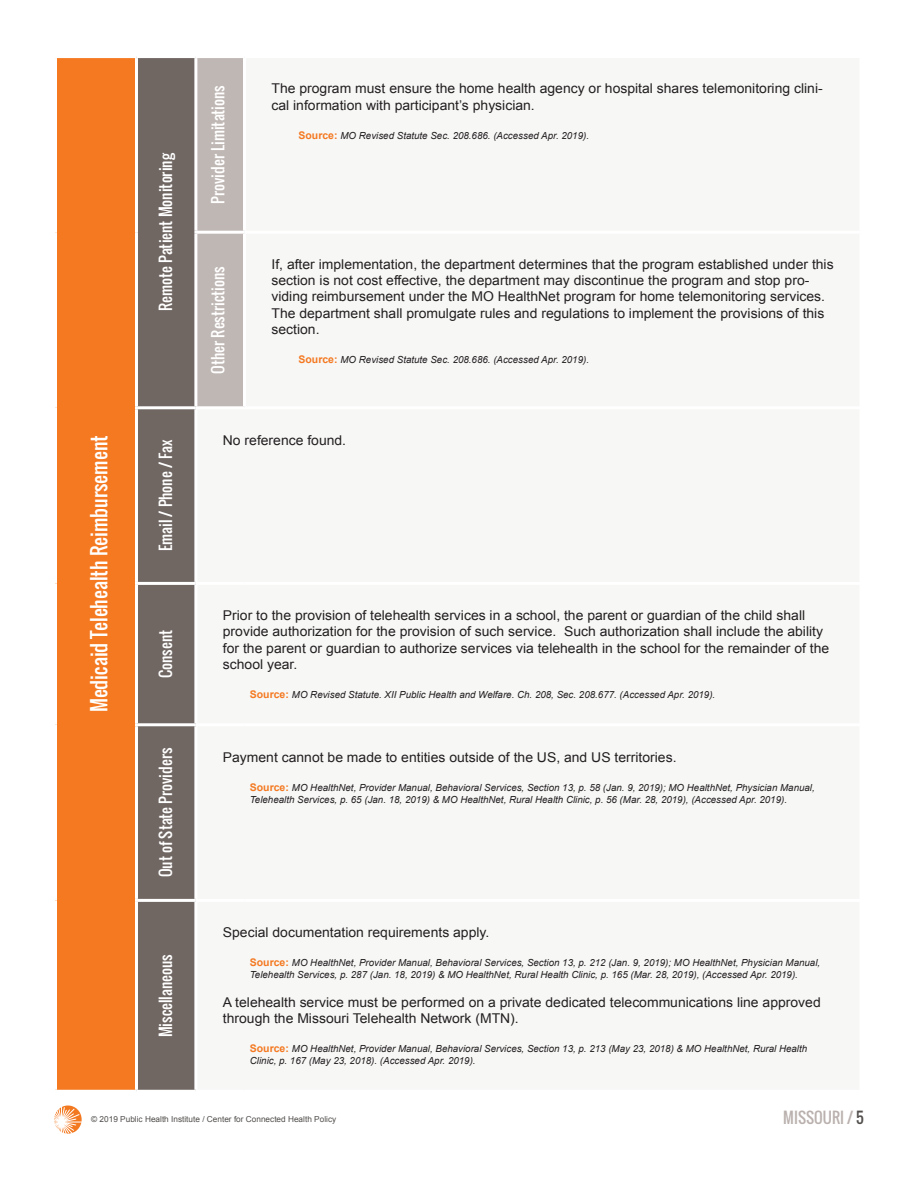
<style>
.page{position:relative;width:918px;height:1188px;background:#fff}
.page>*{position:absolute;margin:0;border:0;box-sizing:border-box;transform-origin:0 0}
.t1{font:19.5px "Oswald";color:#fff}
.t2{font:15px "Oswald";color:#fff}
.t3{font:15px "Oswald";color:#bab1ae}
.t4{font:13.5px/16.2px "Arial";color:#231f20}
.t5{font:italic 9.75px/12px "Arial";color:#231f20}
.t6{font:8.25px "Arial";color:#514e4c}
.s1{font-weight:700;font-style:normal;font-size:10.5px;color:#f47921}
.s2{color:#514e4c}
</style>
<div class="page">
<svg style="left:54px;top:1105px;width:28px;height:29px"></svg>
<div style="left:56px;top:57px;width:80px;height:1034px;background:#f47921"></div>
<div style="left:138px;top:58px;width:56px;height:1032px;background:#706763"></div>
<div style="left:197px;top:58px;width:46px;height:348px;background:#bfb7b4"></div>
<hr style="left:54px;top:55px;width:82px;height:3px;background:#fff">
<hr style="left:54px;top:58px;width:3px;height:174px;background:#fff">
<hr style="left:135px;top:58px;width:3px;height:174px;background:#fff">
<hr style="left:54px;top:232px;width:3px;height:176px;background:#fff">
<hr style="left:135px;top:232px;width:3px;height:174px;background:#fff">
<hr style="left:194px;top:231px;width:51px;height:3px;background:#fff">
<hr style="left:54px;top:408px;width:3px;height:175px;background:#fff">
<hr style="left:135px;top:406px;width:61px;height:3px;background:#fff">
<hr style="left:135px;top:409px;width:3px;height:173px;background:#fff">
<hr style="left:54px;top:583px;width:3px;height:142px;background:#fff">
<hr style="left:135px;top:582px;width:61px;height:3px;background:#fff">
<hr style="left:135px;top:585px;width:3px;height:138px;background:#fff">
<hr style="left:54px;top:725px;width:3px;height:175px;background:#fff">
<hr style="left:135px;top:723px;width:61px;height:3px;background:#fff">
<hr style="left:135px;top:726px;width:3px;height:173px;background:#fff">
<hr style="left:54px;top:900px;width:3px;height:190px;background:#fff">
<hr style="left:135px;top:899px;width:61px;height:3px;background:#fff">
<hr style="left:135px;top:902px;width:3px;height:188px;background:#fff">
<hr style="left:54px;top:1090px;width:82px;height:3px;background:#fff">
<h1 class="t1" style="left:85px;top:712px;width:279px;rotate:-90deg">Medicaid Telehealth Reimbursement</h1>
<p class="t2" style="left:154px;top:311px;width:159px;rotate:-90deg">Remote Patient Monitoring</p>
<p class="t2" style="left:154px;top:551px;width:113px;rotate:-90deg">Email / Phone / Fax</p>
<p class="t2" style="left:154px;top:678px;width:50px;rotate:-90deg">Consent</p>
<p class="t2" style="left:207px;top:204px;width:120px;rotate:-90deg">Provider Limitations</p>
<p class="t4" style="left:272px;top:81px;width:553px">The program must ensure the home health agency or hospital shares telemonitoring clini&shy;cal information with participant’s physician.</p>
<p class="t5" style="left:298px;top:129px;width:292px"><span class="s1">Source:</span> MO Revised Statute Sec. 208.686. (Accessed Apr. 2019).</p>
<p class="t2" style="left:207px;top:374px;width:109px;rotate:-90deg">Other Restrictions</p>
<p class="t4" style="left:272px;top:256px;width:564px">If, after implementation, the department determines that the program established under this section is not cost effective, the department may discontinue the program and stop pro&shy;viding reimbursement under the MO HealthNet program for home telemonitoring services.<br>The department shall promulgate rules and regulations to implement the provisions of this section.</p>
<p class="t5" style="left:298px;top:353px;width:292px"><span class="s1">Source:</span> MO Revised Statute Sec. 208.686. (Accessed Apr. 2019).</p>
<p class="t4" style="left:223px;top:432px;width:125px">No reference found.</p>
<p class="t4" style="left:223px;top:608px;width:608px">Prior to the provision of telehealth services in a school, the parent or guardian of the child shall provide authorization for the provision of such service. Such authorization shall include the ability for the parent or guardian to authorize services via telehealth in the school for the remainder of the school year.</p>
<p class="t5" style="left:250px;top:689px;width:467px"><span class="s1">Source:</span> MO Revised Statute. XII Public Health and Welfare. Ch. 208, Sec. 208.677. (Accessed Apr. 2019).</p>
<p class="t2" style="left:154px;top:877px;width:131px;rotate:-90deg">Out of State Providers</p>
<p class="t4" style="left:223px;top:749px;width:455px">Payment cannot be made to entities outside of the US, and US territories.</p>
<p class="t5" style="left:250px;top:781px;width:566px"><span class="s1">Source:</span> MO HealthNet, Provider Manual, Behavioral Services, Section 13, p. 58 (Jan. 9, 2019); MO HealthNet, Physician Manual,<br>Telehealth Services, p. 65 (Jan. 18, 2019) &amp; MO HealthNet, Rural Health Clinic, p. 56 (Mar. 28, 2019), (Accessed Apr. 2019).</p>
<p class="t2" style="left:154px;top:1037px;width:84px;rotate:-90deg">Miscellaneous</p>
<p class="t4" style="left:223px;top:925px;width:268px">Special documentation requirements apply.</p>
<p class="t5" style="left:250px;top:957px;width:572px"><span class="s1">Source:</span> MO HealthNet, Provider Manual, Behavioral Services, Section 13, p. 212 (Jan. 9, 2019); MO HealthNet, Physician Manual,<br>Telehealth Services, p. 287 (Jan. 18, 2019) &amp; MO HealthNet, Rural Health Clinic, p. 165 (Mar. 28, 2019), (Accessed Apr. 2019).</p>
<p class="t4" style="left:223px;top:994px;width:599px">A telehealth service must be performed on a private dedicated telecommunications line approved through the Missouri Telehealth Network (MTN).</p>
<p class="t5" style="left:250px;top:1043px;width:559px"><span class="s1">Source:</span> MO HealthNet, Provider Manual, Behavioral Services, Section 13, p. 213 (May 23, 2018) &amp; MO HealthNet, Rural Health<br>Clinic, p. 167 (May 23, 2018). (Accessed Apr. 2019).</p>
<p class="t6" style="left:91px;top:1113px;width:246px">© 2019 Public Health Institute / Center for Connected Health Policy</p>
<p class="t3" style="left:783px;top:1106px;width:82px">MISSOURI / <span class="s2">5</span></p>
</div>
